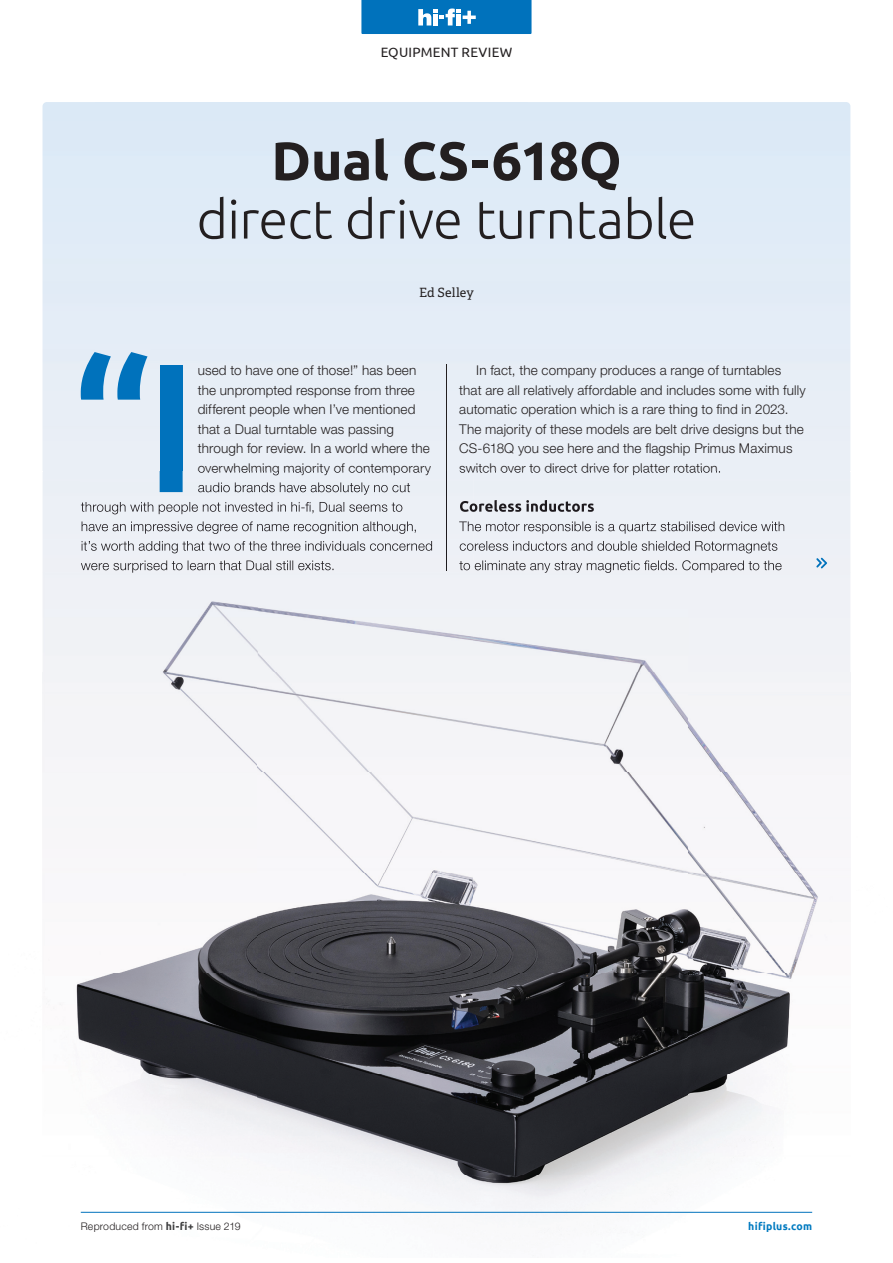
<style>
.page{position:relative;width:893px;height:1263px;background:#fff}
.page>*{position:absolute;margin:0;border:0;box-sizing:border-box;transform-origin:0 0}
.t1{font:500 182.4px "Ubuntu";color:#0072bc}
.t2{font:300 54px "Ubuntu";letter-spacing:-.015em;color:#231f20}
.t3{font:700 54px "Ubuntu";letter-spacing:-.005em;color:#231f20}
.t4{font:300 13.5px/19.5px "Helvetica Neue LT Std";letter-spacing:.01em;color:#231f20}
.t5{font:13.5px "Ubuntu";letter-spacing:.02em;color:#231f20}
.t6{font:12.75px "Adelle";letter-spacing:.015em;color:#231f20}
.t7{font:300 10.5px "Helvetica Neue LT Std";letter-spacing:.02em;color:#231f20}
.t8{font:700 10.5px "Ubuntu";letter-spacing:.025em;color:#007ac0}
.s1{font-family:"Ubuntu";font-weight:700;color:#3e3e3f}
</style>
<div class="page">
<div style="left:81px;top:352px;width:117px;height:120px;background:#e8eef6"></div>
<div style="left:198px;top:463px;width:233px;height:9px;background:#eaeff6"></div>
<div style="left:460px;top:463px;width:261px;height:9px;background:#eaeff6"></div>
<hr style="left:446px;top:364px;width:1px;height:206px;background:#231f20">
<img style="left:850px;top:672px;width:1px;height:85px">
<img style="left:80px;top:1175px;width:733px;height:40px">
<div style="left:43px;top:472px;width:430px;height:100px;background:#ecf0f6"></div>
<img style="left:43px;top:572px;width:807px;height:603px">
<img style="left:81px;top:472px;width:117px;height:20px">
<img style="left:198px;top:472px;width:233px;height:3px">
<img style="left:198px;top:482px;width:212px;height:13px">
<img style="left:81px;top:502px;width:322px;height:12px">
<img style="left:82px;top:521px;width:335px;height:13px">
<img style="left:82px;top:541px;width:351px;height:12px">
<img style="left:81px;top:560px;width:254px;height:13px">
<img style="left:460px;top:472px;width:261px;height:3px">
<img style="left:460px;top:500px;width:134px;height:12px">
<img style="left:459px;top:521px;width:326px;height:13px">
<img style="left:460px;top:541px;width:318px;height:12px">
<img style="left:459px;top:560px;width:323px;height:13px">
<svg style="left:816px;top:558px;width:11px;height:10px"></svg>
<hr style="left:81px;top:1212px;width:731px;height:1px;background:#0072bc">
<svg style="left:361px;top:0;width:170px;height:34px;background:#167ec2"></svg>
<p class="t5" style="left:381px;top:44px;width:133px">EQUIPMENT REVIEW</p>
<h2 class="t3" style="left:271px;top:128px;width:352px">Dual CS-618Q</h2>
<h2 class="t2" style="left:197px;top:187px;width:501px">direct drive turntable</h2>
<p class="t6" style="left:419px;top:285px;width:56px">Ed Selley</p>
<h1 class="t1" style="left:70px;top:312px;width:129px">“I</h1>
<p class="t4" style="left:198px;top:360px;width:235px">used to have one of those!” has been the unprompted response from three different people when I’ve mentioned that a Dual turntable was passing through for review. In a world where the overwhelming majority of contemporary</p>
<p class="t4" style="left:459px;top:360px;width:348px;text-indent:17px">In fact, the company produces a range of turntables that are all relatively affordable and includes some with fully automatic operation which is a rare thing to find in 2023.<br>The majority of these models are belt drive designs but the CS-618Q you see here and the flagship Primus Maximus switch over to direct drive for platter rotation.</p>
<p class="t7" style="left:81px;top:1219px;width:161px">Reproduced from <span class="s1">hi-fi+</span> Issue 219</p>
<p class="t8" style="left:748px;top:1219px;width:65px">hifiplus.com</p>
</div>
